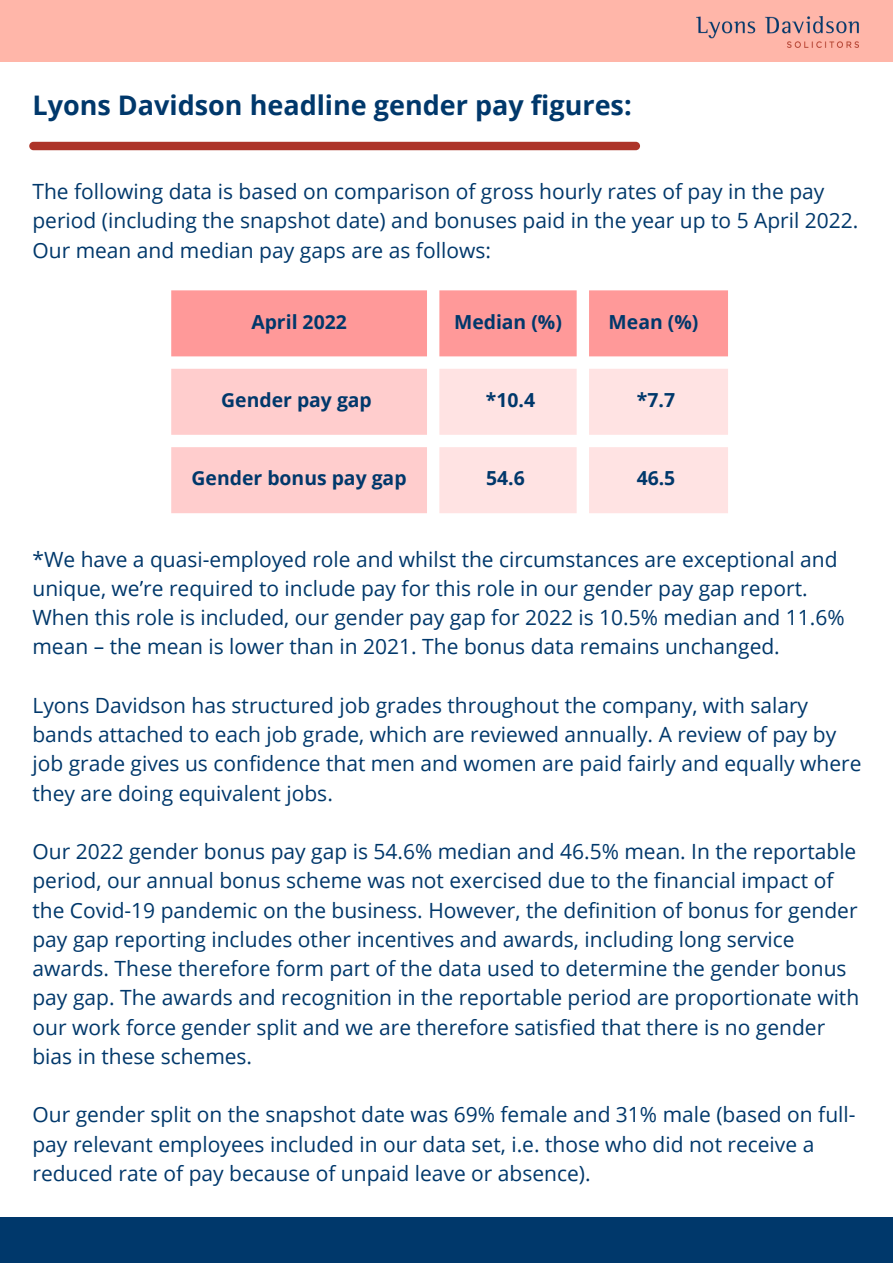
<style>
.page{position:relative;width:893px;height:1264px;background:#fff}
.page>*{position:absolute;margin:0;border:0;box-sizing:border-box;transform-origin:0 0}
.t1{font:700 27px "Open Sans";color:#00386b}
.t2{font:21px/29.2px "Open Sans";color:#00386b}
.t3{font:700 19.35px "Open Sans";color:#00386b}
</style>
<div class="page">
<div style="left:0;top:1217px;width:892px;height:45px;background:#00386b"></div>
<div style="left:0;top:0;width:892px;height:61px;background:#ffb6a9"></div>
<img style="left:696px;top:17px;width:162px;height:30px">
<div style="left:29px;top:142px;width:611px;height:8px;background:#ad3429;border-radius:4px"></div>
<div style="left:171px;top:290px;width:557px;height:66px;background:#f99"></div>
<svg style="left:171px;top:369px;width:256px;height:144px"></svg>
<svg style="left:439px;top:369px;width:289px;height:144px"></svg>
<p class="t1" style="left:33px;top:86px;width:600px">Lyons Davidson headline gender pay figures:</p>
<p class="t2" style="left:32px;top:176px;width:827px">The following data is based on comparison of gross hourly rates of pay in the pay period (including the snapshot date) and bonuses paid in the year up to 5 April 2022.<br>Our mean and median pay gaps are as follows:</p>
<p class="t3" style="left:251px;top:308px;width:97px">April 2022</p>
<p class="t3" style="left:454px;top:308px;width:109px">Median (%)</p>
<p class="t3" style="left:608px;top:308px;width:91px">Mean (%)</p>
<p class="t3" style="left:221px;top:386px;width:152px">Gender pay gap</p>
<p class="t3" style="left:486px;top:386px;width:51px">*10.4</p>
<p class="t3" style="left:637px;top:386px;width:40px">*7.7</p>
<p class="t3" style="left:192px;top:465px;width:216px">Gender bonus pay gap</p>
<p class="t3" style="left:486px;top:465px;width:40px">54.6</p>
<p class="t3" style="left:636px;top:465px;width:40px">46.5</p>
<p class="t2" style="left:32px;top:544px;width:813px">*We have a quasi-employed role and whilst the circumstances are exceptional and unique, we’re required to include pay for this role in our gender pay gap report.<br>When this role is included, our gender pay gap for 2022 is 10.5% median and 11.6% mean – the mean is lower than in 2021. The bonus data remains unchanged.</p>
<p class="t2" style="left:32px;top:690px;width:830px">Lyons Davidson has structured job grades throughout the company, with salary bands attached to each job grade, which are reviewed annually. A review of pay by job grade gives us confidence that men and women are paid fairly and equally where they are doing equivalent jobs.</p>
<p class="t2" style="left:32px;top:836px;width:828px">Our 2022 gender bonus pay gap is 54.6% median and 46.5% mean. In the reportable period, our annual bonus scheme was not exercised due to the financial impact of the Covid-19 pandemic on the business. However, the definition of bonus for gender pay gap reporting includes other incentives and awards, including long service awards. These therefore form part of the data used to determine the gender bonus pay gap. The awards and recognition in the reportable period are proportionate with our work force gender split and we are therefore satisfied that there is no gender bias in these schemes.</p>
<p class="t2" style="left:32px;top:1099px;width:824px">Our gender split on the snapshot date was 69% female and 31% male (based on full&shy;pay relevant employees included in our data set, i.e. those who did not receive a reduced rate of pay because of unpaid leave or absence).</p>
</div>
